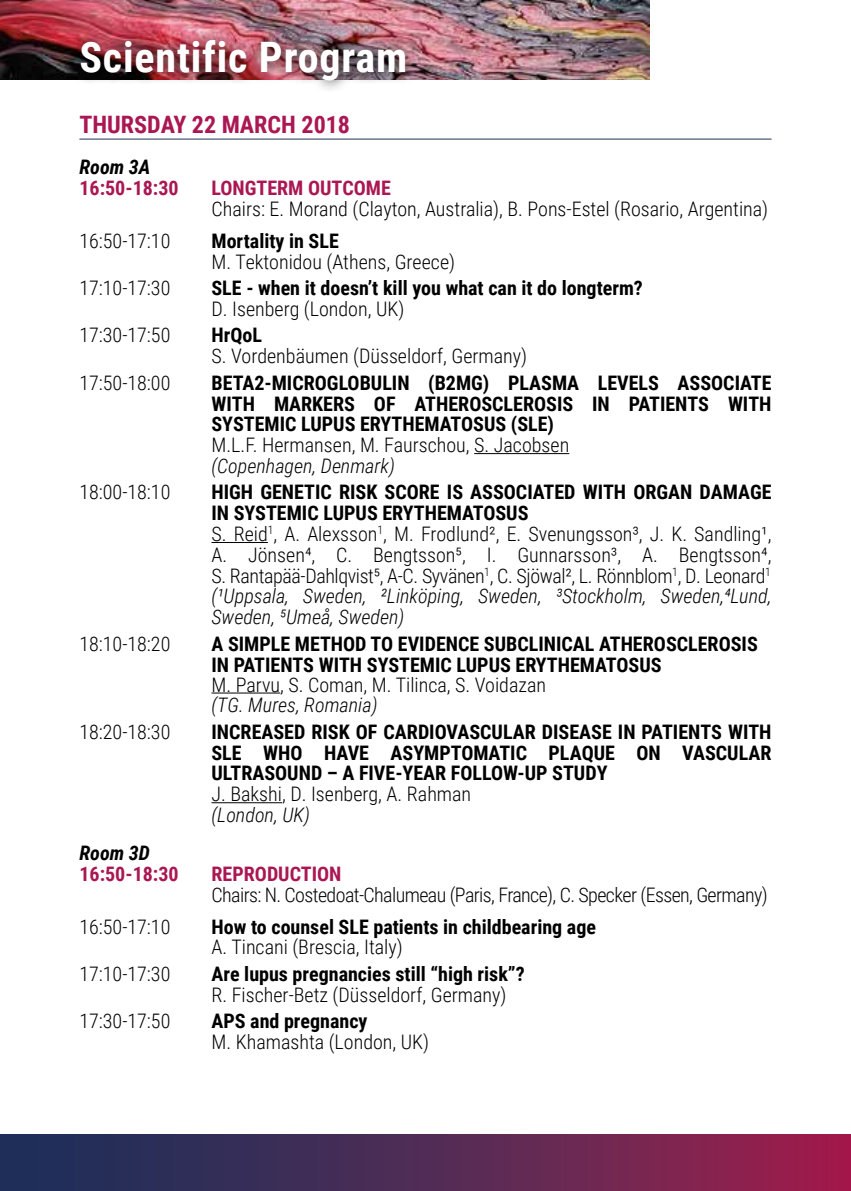
<style>
.page{position:relative;width:851px;height:1191px;background:#fff}
.page>*{position:absolute;margin:0;border:0;box-sizing:border-box;transform-origin:0 0}
.t1{font:700 42px "Roboto Condensed";letter-spacing:.02em;color:#fff}
.t2{font:700 24px "Roboto Condensed";color:#aa1753}
.t3{font:300 20px/20.8px "Roboto Condensed";color:#000}
.t4{font:700 20px/20.8px "Roboto Condensed";color:#000;text-align:justify}
.t5{font:300 20px "Roboto Condensed";letter-spacing:-.03em;color:#000}
.t6{font:700 20px "Roboto Condensed";color:#aa1753}
.t7{font:italic 300 20px "Roboto Condensed";color:#000}
.t8{font:italic 700 20px "Roboto Condensed";color:#000}
.s1{font-weight:700}
.s2{font-style:italic}
</style>
<div class="page">
<div style="left:0;top:1134px;width:850px;height:57px;background:linear-gradient(to right,#11335b,#9a204d)"></div>
<img style="left:0;top:0;width:649px;height:79px">
<hr style="left:474px;top:453px;width:95px;height:1px;background:#000">
<hr style="left:211px;top:542px;width:57px;height:1px;background:#000">
<hr style="left:211px;top:692px;width:69px;height:1px;background:#000">
<hr style="left:211px;top:802px;width:71px;height:1px;background:#000">
<hr style="left:79px;top:139px;width:692px;height:1px;background:#222e57">
<div style="left:68px;top:29px;width:349px;height:64px;background:#000;opacity:.75"></div>
<h1 class="t1" style="left:79px;top:28px;width:329px">Scientific Program</h1>
<p class="t2" style="left:79px;top:108px;width:272px">THURSDAY 22 MARCH 2018</p>
<p class="t8" style="left:79px;top:153px;width:72px">Room 3A</p>
<p class="t6" style="left:79px;top:174px;width:101px">16:50-18:30</p>
<p class="t6" style="left:211px;top:174px;width:181px">LONGTERM OUTCOME</p>
<p class="t3" style="left:211px;top:197px;width:558px">Chairs: E. Morand (Clayton, Australia), B. Pons-Estel (Rosario, Argentina)</p>
<p class="t3" style="left:79px;top:230px;width:92px">16:50-17:10</p>
<p class="t4" style="left:211px;top:230px;width:129px">Mortality in SLE</p>
<p class="t3" style="left:211px;top:250px;width:245px">M. Tektonidou (Athens, Greece)</p>
<p class="t3" style="left:79px;top:277px;width:92px">17:10-17:30</p>
<p class="t4" style="left:211px;top:277px;width:433px">SLE - when it doesn’t kill you what can it do longterm?</p>
<p class="t3" style="left:211px;top:298px;width:194px">D. Isenberg (London, UK)</p>
<p class="t3" style="left:79px;top:324px;width:92px">17:30-17:50</p>
<p class="t4" style="left:211px;top:324px;width:52px">HrQoL</p>
<p class="t3" style="left:211px;top:345px;width:317px">S. Vordenbäumen (Düsseldorf, Germany)</p>
<p class="t3" style="left:79px;top:371px;width:92px">17:50-18:00</p>
<p class="t4" style="left:211px;top:371px;width:561px">BETA2-MICROGLOBULIN (B2MG) PLASMA LEVELS ASSOCIATE WITH MARKERS OF ATHEROSCLEROSIS IN PATIENTS WITH SYSTEMIC LUPUS ERYTHEMATOSUS (SLE)</p>
<p class="t3" style="left:211px;top:434px;width:359px">M.L.F. Hermansen, M. Faurschou, S. Jacobsen</p>
<p class="t7" style="left:211px;top:452px;width:185px">(Copenhagen, Denmark)</p>
<p class="t3" style="left:79px;top:481px;width:92px">18:00-18:10</p>
<p class="t3" style="left:211px;top:481px;width:561px"><span class="s1">HIGH GENETIC RISK SCORE IS ASSOCIATED WITH ORGAN DAMAGE IN SYSTEMIC LUPUS ERYTHEMATOSUS<br></span>S. Reid<sup>1</sup>, A. Alexsson<sup>1</sup>, M. Frodlund², E. Svenungsson³, J. K. Sandling¹, A. Jönsen4, C. Bengtsson5, I. Gunnarsson³, A. Bengtsson4, S. Rantapää-Dahlqvist5, A-C. Syvänen<sup>1</sup>, C. Sjöwal², L. Rönnblom<sup>1</sup>, D. Leonard<sup>1 </sup><span class="s2">(¹Uppsala, Sweden, ²Linköping, Sweden, ³Stockholm, Sweden,4Lund, Sweden, 5Umeå, Sweden)</span></p>
<p class="t3" style="left:79px;top:632px;width:92px">18:10-18:20</p>
<p class="t4" style="left:211px;top:632px;width:547px">A SIMPLE METHOD TO EVIDENCE SUBCLINICAL ATHEROSCLEROSIS<br>IN PATIENTS WITH SYSTEMIC LUPUS ERYTHEMATOSUS</p>
<p class="t3" style="left:211px;top:673px;width:336px">M. Parvu, S. Coman, M. Tilinca, S. Voidazan</p>
<p class="t7" style="left:211px;top:691px;width:167px">(TG. Mures, Romania)</p>
<p class="t3" style="left:79px;top:720px;width:92px">18:20-18:30</p>
<p class="t4" style="left:211px;top:720px;width:561px">INCREASED RISK OF CARDIOVASCULAR DISEASE IN PATIENTS WITH SLE WHO HAVE ASYMPTOMATIC PLAQUE ON VASCULAR ULTRASOUND – A FIVE-YEAR FOLLOW-UP STUDY</p>
<p class="t3" style="left:211px;top:783px;width:261px">J. Bakshi, D. Isenberg, A. Rahman</p>
<p class="t7" style="left:211px;top:801px;width:100px">(London, UK)</p>
<p class="t8" style="left:79px;top:838px;width:72px">Room 3D</p>
<p class="t6" style="left:79px;top:859px;width:101px">16:50-18:30</p>
<p class="t6" style="left:211px;top:859px;width:131px">REPRODUCTION</p>
<p class="t5" style="left:211px;top:880px;width:557px">Chairs: N. Costedoat-Chalumeau (Paris, France), C. Specker (Essen, Germany)</p>
<p class="t3" style="left:79px;top:915px;width:92px">16:50-17:10</p>
<p class="t4" style="left:211px;top:915px;width:386px">How to counsel SLE patients in childbearing age</p>
<p class="t3" style="left:211px;top:936px;width:193px">A. Tincani (Brescia, Italy)</p>
<p class="t3" style="left:79px;top:962px;width:92px">17:10-17:30</p>
<p class="t4" style="left:211px;top:962px;width:315px">Are lupus pregnancies still “high risk”?</p>
<p class="t3" style="left:211px;top:983px;width:296px">R. Fischer-Betz (Düsseldorf, Germany)</p>
<p class="t3" style="left:79px;top:1010px;width:92px">17:30-17:50</p>
<p class="t4" style="left:211px;top:1010px;width:157px">APS and pregnancy</p>
<p class="t3" style="left:211px;top:1030px;width:219px">M. Khamashta (London, UK)</p>
</div>
